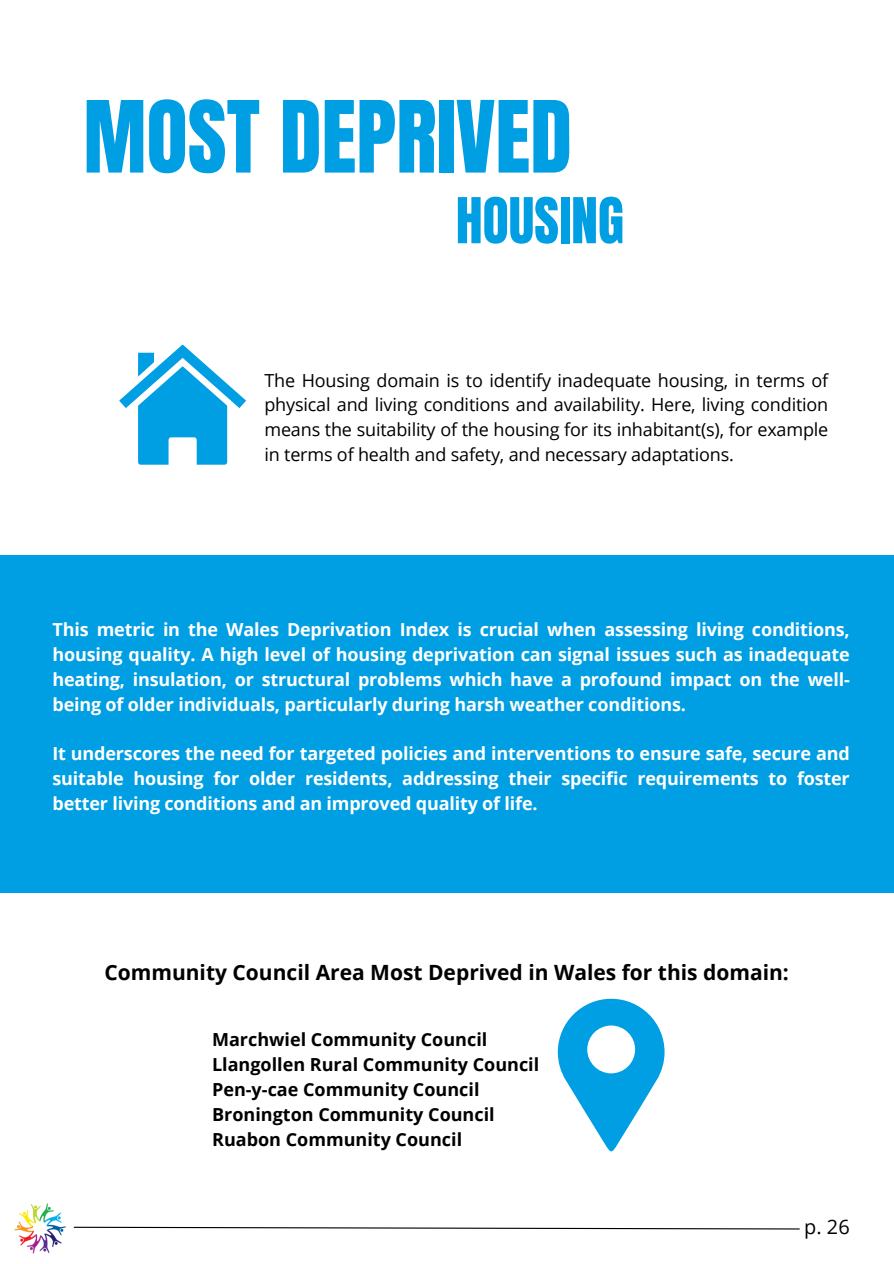
<style>
.page{position:relative;width:894px;height:1264px;background:#fff}
.page>*{position:absolute;margin:0;border:0;box-sizing:border-box;transform-origin:0 0}
.t1{font:84.45px "Anton";color:#009ee2}
.t2{font:53.7px "Anton";color:#009ee2}
.t3{font:700 21px "Open Sans";color:#000}
.t4{font:19.95px "Open Sans";color:#000}
.t5{font:700 18px/24.8px "Open Sans";letter-spacing:-.01em;color:#fff;text-align:justify}
.t6{font:18px/24.8px "Open Sans";letter-spacing:-.01em;color:#000;text-align:justify}
.t7{font:700 18px/24.8px "Open Sans";color:#000}
</style>
<div class="page">
<svg style="left:557px;top:998px;width:107px;height:154px"></svg>
<svg style="left:119px;top:345px;width:127px;height:119px"></svg>
<div style="left:0;top:555px;width:893px;height:337px;background:#009ee2"></div>
<svg style="left:74px;top:1226px;width:726px;height:3px"></svg>
<img style="left:14px;top:1203px;width:60px;height:51px">
<h1 class="t1" style="left:83px;top:76px;width:490px">MOST DEPRIVED</h1>
<h2 class="t2" style="left:455px;top:182px;width:170px">HOUSING</h2>
<p class="t6" style="left:264px;top:367px;width:565px">The Housing domain is to identify inadequate housing, in terms of physical and living conditions and availability. Here, living condition means the suitability of the housing for its inhabitant(s), for example in terms of health and safety, and necessary adaptations.</p>
<p class="t5" style="left:52px;top:617px;width:798px">This metric in the Wales Deprivation Index is crucial when assessing living conditions, housing quality. A high level of housing deprivation can signal issues such as inadequate heating, insulation, or structural problems which have a profound impact on the well&shy;being of older individuals, particularly during harsh weather conditions.</p>
<p class="t5" style="left:52px;top:740px;width:798px">It underscores the need for targeted policies and interventions to ensure safe, secure and suitable housing for older residents, addressing their specific requirements to foster better living conditions and an improved quality of life.</p>
<p class="t3" style="left:104px;top:957px;width:685px">Community Council Area Most Deprived in Wales for this domain:</p>
<p class="t7" style="left:212px;top:1027px;width:328px">Marchwiel Community Council<br>Llangollen Rural Community Council<br>Pen-y-cae Community Council<br>Bronington Community Council<br>Ruabon Community Council</p>
<p class="t4" style="left:804px;top:1212px;width:47px">p. 26</p>
</div>
